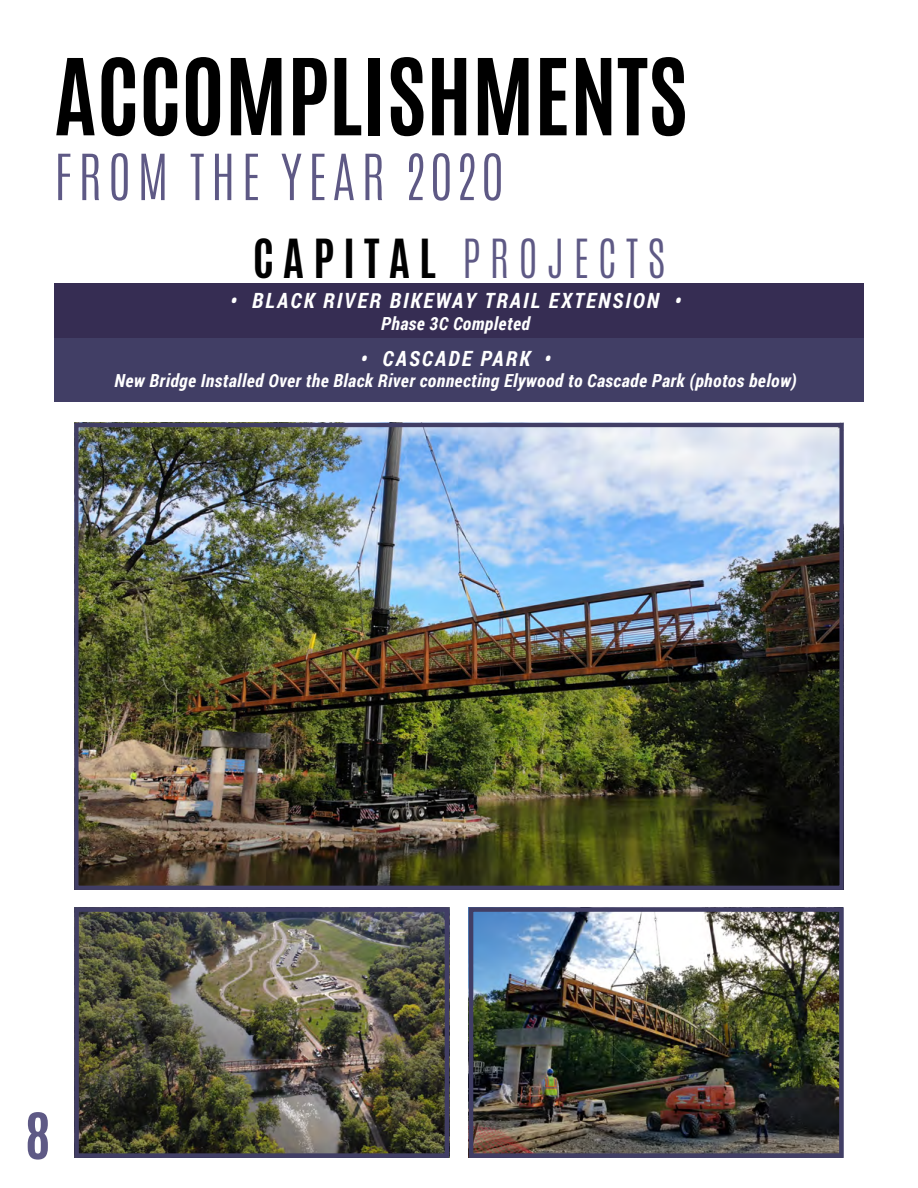
<style>
.page{position:relative;width:918px;height:1188px;background:#fff}
.page>*{position:absolute;margin:0;border:0;box-sizing:border-box;transform-origin:0 0}
.t1{font:700 90px "Antonio";color:#000}
.t2{font:300 54px "Antonio";letter-spacing:.11em;color:#5e5985}
.t3{font:700 54px "Antonio";color:#5e5985}
.t4{font:300 45px "Antonio";letter-spacing:.2em;color:#5e5985}
.t5{font:italic 700 21px "Roboto Condensed";letter-spacing:.1em;color:#fff}
.t6{font:italic 700 18px "Roboto Condensed";letter-spacing:.025em;color:#fff}
.s1{font-weight:700;color:#000}
</style>
<div class="page">
<div style="left:54px;top:283px;width:810px;height:55px;background:#362d53"></div>
<div style="left:54px;top:338px;width:810px;height:64px;background:#413e65"></div>
<img style="left:79px;top:428px;width:760px;height:457px">
<div style="left:74px;top:423px;width:770px;height:467px;border:4px solid #413e65"></div>
<img style="left:80px;top:913px;width:363px;height:239px">
<div style="left:74px;top:907px;width:375px;height:251px;border:5px solid #413e65"></div>
<img style="left:475px;top:913px;width:363px;height:239px">
<div style="left:469px;top:907px;width:375px;height:251px;border:5px solid #413e65"></div>
<h1 class="t1" style="left:54px;top:29px;width:635px">ACCOMPLISHM ENTS</h1>
<h2 class="t2" style="left:54px;top:138px;width:450px">FROM THE YEAR 2020</h2>
<h3 class="t4" style="left:253px;top:227px;width:414px"><span class="s1">CAPITAL</span> PROJ ECTS</h3>
<p class="t5" style="left:230px;top:286px;width:453px">• Black River Bikeway Trail Extension •</p>
<p class="t6" style="left:381px;top:311px;width:150px">Phase 3C Completed</p>
<p class="t5" style="left:360px;top:344px;width:192px">• Cascade Park •</p>
<p class="t6" style="left:115px;top:369px;width:684px">New Bridge Installed Over the Black River connecting Elywood to Cascade Park (photos below)</p>
<h2 class="t3" style="left:25px;top:1095px;width:27px">8</h2>
</div>
